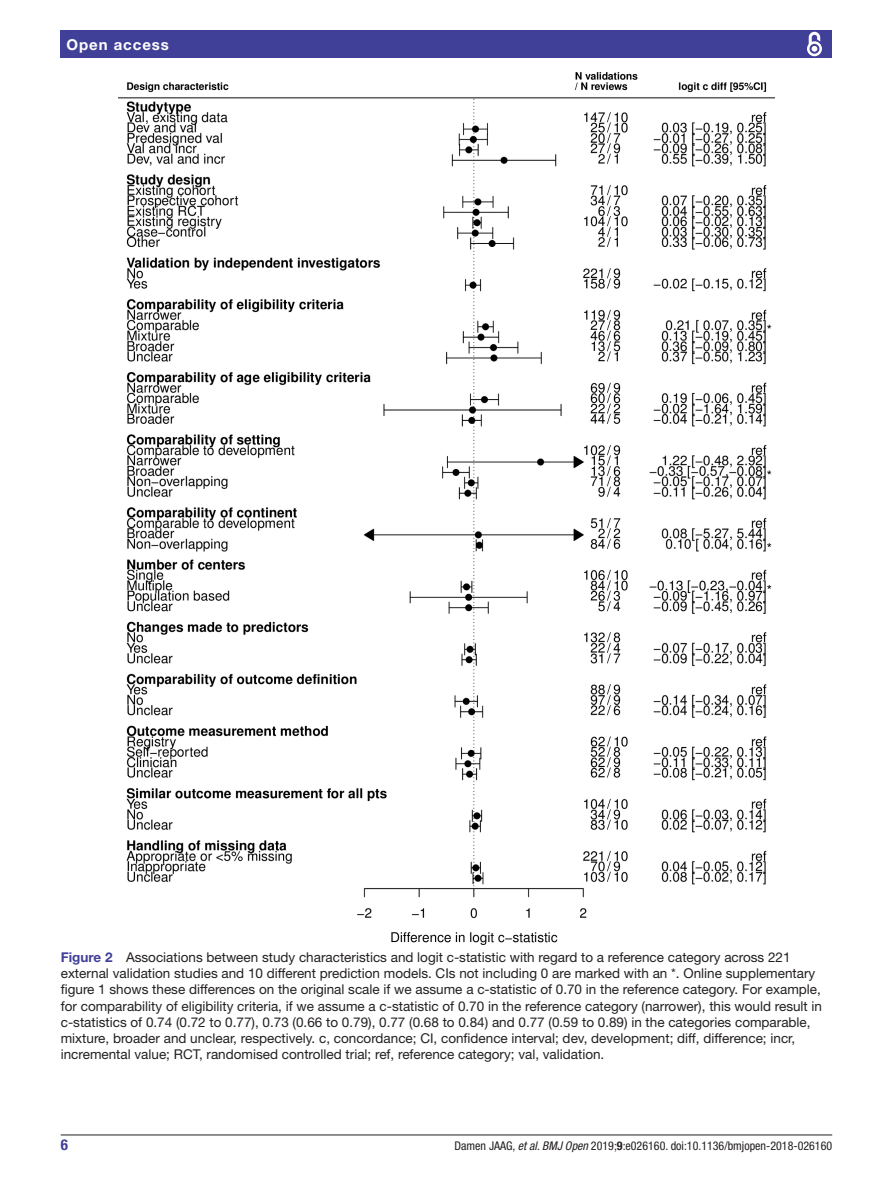
<style>
.page{position:relative;width:893px;height:1191px;background:#fff}
.page>*{position:absolute;margin:0;border:0;box-sizing:border-box;transform-origin:0 0}
.t1{font:700 15px "Helvetica Neue LT Std";letter-spacing:.065em;color:#fff}
.t2{font:700 condensed 15px "Helvetica Neue LT Std";color:#414099}
.t3{font:13.5px/16.2px "Helvetica Neue LT Std";color:#231f20}
.t4{font:condensed 12px "Helvetica Neue LT Std";color:#231f20}
.s1{font-weight:700;color:#414099}
.s2{font-style:italic}
.s3{font-weight:700}
</style>
<div class="page">
<hr style="left:61px;top:1134px;width:771px;height:1px;background:#231f20">
<div style="left:61px;top:31px;width:771px;height:27px;background:#414099"></div>
<svg style="left:807px;top:31px;width:15px;height:26px"></svg>
<img style="left:119px;top:73px;width:655px;height:871px">
<p class="t1" style="left:66px;top:35px;width:104px">Open access</p>
<p class="t3" style="left:61px;top:949px;width:763px"><span class="s1">Figure 2</span> Associations between study characteristics and logit c-statistic with regard to a reference category across 221 external validation studies and 10 different prediction models. CIs not including 0 are marked with an *. Online supplementary figure 1 shows these differences on the original scale if we assume a c-statistic of 0.70 in the reference category. For example, for comparability of eligibility criteria, if we assume a c-statistic of 0.70 in the reference category (narrower), this would result in c-statistics of 0.74 (0.72 to 0.77), 0.73 (0.66 to 0.79), 0.77 (0.68 to 0.84) and 0.77 (0.59 to 0.89) in the categories comparable, mixture, broader and unclear, respectively. c, concordance; CI, confidence interval; dev, development; diff, difference; incr, incremental value; RCT, randomised controlled trial; ref, reference category; val, validation.</p>
<p class="t2" style="left:61px;top:1135px;width:9px">6</p>
<p class="t4" style="left:455px;top:1138px;width:379px">Damen JAAG, <span class="s2">et al</span>. <span class="s2">BMJ Open</span> 2019;<span class="s3">9</span>:e026160. doi:10.1136/bmjopen-2018-026160</p>
</div>
